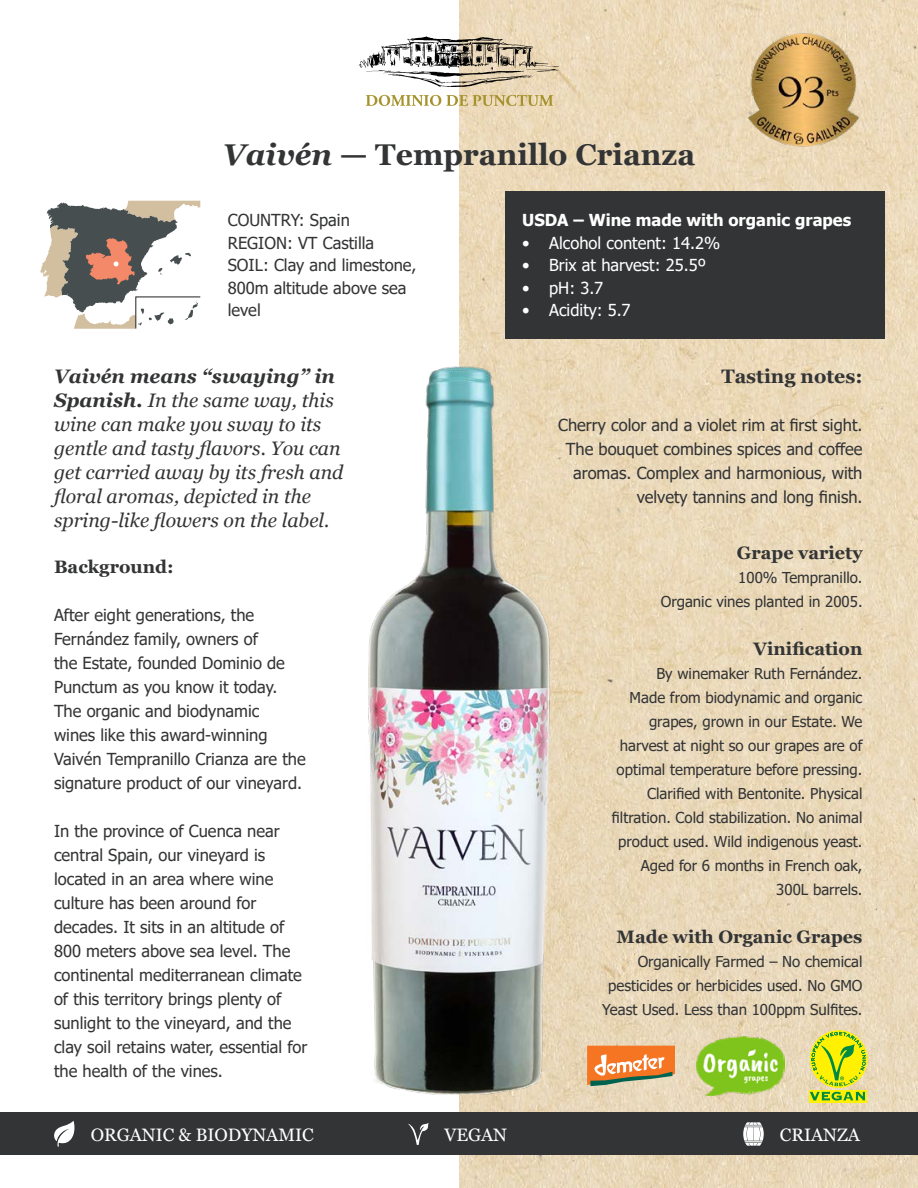
<style>
.page{position:relative;width:918px;height:1188px;background:#fff}
.page>*{position:absolute;margin:0;border:0;box-sizing:border-box;transform-origin:0 0}
.t1{font:700 30px "Georgia";color:#333435}
.t2{font:italic 19.5px/24px "Georgia";color:#333435}
.t3{font:700 19.5px "Georgia";color:#333435}
.t4{font:700 18px "Georgia";color:#333435}
.t5{font:18px "Georgia";color:#fff}
.t6{font:16.5px/24px "Tahoma";color:#333435}
.t7{font:16.5px "Tahoma";color:#fff}
.t8{font:700 16.5px "Tahoma";color:#fff}
.t9{font:15px/24px "Tahoma";color:#333435;text-align:right}
.s1{font-style:italic}
.s2{font-weight:700}
</style>
<div class="page">
<img style="left:459px;top:0;width:459px;height:1188px">
<div style="left:0;top:1113px;width:918px;height:42px;background:#333435"></div>
<div style="left:505px;top:191px;width:379px;height:148px;background:#333435"></div>
<svg style="left:40px;top:201px;width:160px;height:128px"></svg>
<img style="left:368px;top:367px;width:185px;height:727px">
<svg style="left:54px;top:1121px;width:20px;height:26px"></svg>
<svg style="left:743px;top:1122px;width:21px;height:24px"></svg>
<svg style="left:408px;top:1123px;width:21px;height:22px"></svg>
<svg style="left:366px;top:95px;width:187px;height:11px"></svg>
<svg style="left:359px;top:36px;width:200px;height:51px"></svg>
<div style="left:809px;top:1090px;width:58px;height:12px;background:#fff101"></div>
<svg style="left:810px;top:1032px;width:56px;height:69px;background:#c7d72d"></svg>
<img style="left:696px;top:1036px;width:88px;height:59px">
<img style="left:744px;top:30px;width:120px;height:120px">
<svg style="left:587px;top:1046px;width:88px;height:40px;background:#de9358"></svg>
<p class="t1" style="left:223px;top:135px;width:474px"><span class="s1">Vaivén</span> — Tempranillo Crianza</p>
<p class="t6" style="left:228px;top:209px;width:124px">COUNTRY: Spain</p>
<p class="t6" style="left:228px;top:232px;width:148px">REGION: VT Castilla</p>
<p class="t6" style="left:228px;top:255px;width:190px;line-height:22.5px">SOIL: Clay and limestone,<br>800m altitude above sea level</p>
<p class="t8" style="left:522px;top:209px;width:331px">USDA – Wine made with organic grapes</p>
<p class="t7" style="left:522px;top:232px;width:199px">• Alcohol content: 14.2%</p>
<p class="t7" style="left:522px;top:254px;width:185px">• Brix at harvest: 25.5º</p>
<p class="t7" style="left:522px;top:277px;width:82px">• pH: 3.7</p>
<p class="t7" style="left:522px;top:299px;width:110px">• Acidity: 5.7</p>
<p class="t2" style="left:54px;top:364px;width:291px"><span class="s2">Vaivén means “swaying” in<br>Spanish.</span> In the same way, this wine can make you sway to its gentle and tasty flavors. You can get carried away by its fresh and floral aromas, depicted in the spring-like flowers on the label.</p>
<p class="t3" style="left:721px;top:364px;width:143px">Tasting notes:</p>
<p class="t6" style="left:558px;top:414px;width:306px;text-align:right">Cherry color and a violet rim at first sight.<br>The bouquet combines spices and coffee aromas. Complex and harmonious, with velvety tannins and long finish.</p>
<p class="t4" style="left:54px;top:555px;width:121px">Background:</p>
<p class="t6" style="left:54px;top:603px;width:253px">After eight generations, the<br>Fernández family, owners of<br>the Estate, founded Dominio de<br>Punctum as you know it today.<br>The organic and biodynamic<br>wines like this award-winning<br>Vaivén Tempranillo Crianza are the signature product of our vineyard.</p>
<p class="t6" style="left:54px;top:819px;width:255px">In the province of Cuenca near central Spain, our vineyard is located in an area where wine culture has been around for decades. It sits in an altitude of<br>800 meters above sea level. The continental mediterranean climate of this territory brings plenty of sunlight to the vineyard, and the clay soil retains water, essential for the health of the vines.</p>
<p class="t4" style="left:737px;top:541px;width:127px">Grape variety</p>
<p class="t9" style="left:738px;top:566px;width:126px">100% Tempranillo.</p>
<p class="t9" style="left:661px;top:590px;width:203px">Organic vines planted in 2005.</p>
<p class="t4" style="left:753px;top:637px;width:111px">Vinification</p>
<p class="t9" style="left:656px;top:662px;width:208px">By winemaker Ruth Fernández.</p>
<p class="t9" style="left:612px;top:686px;width:252px">Made from biodynamic and organic grapes, grown in our Estate. We harvest at night so our grapes are of optimal temperature before pressing.<br>Clarified with Bentonite. Physical filtration. Cold stabilization. No animal product used. Wild indigenous yeast.</p>
<p class="t9" style="left:641px;top:854px;width:223px">Aged for 6 months in French oak,<br>300L barrels.</p>
<p class="t4" style="left:617px;top:925px;width:247px">Made with Organic Grapes</p>
<p class="t9" style="left:602px;top:950px;width:262px">Organically Farmed – No chemical pesticides or herbicides used. No GMO<br>Yeast Used. Less than 100ppm Sulfites.</p>
<p class="t5" style="left:91px;top:1124px;width:224px">ORGANIC &amp; BIODYNAMIC</p>
<p class="t5" style="left:444px;top:1124px;width:64px">VEGAN</p>
<p class="t5" style="left:780px;top:1124px;width:82px">CRIANZA</p>
</div>
